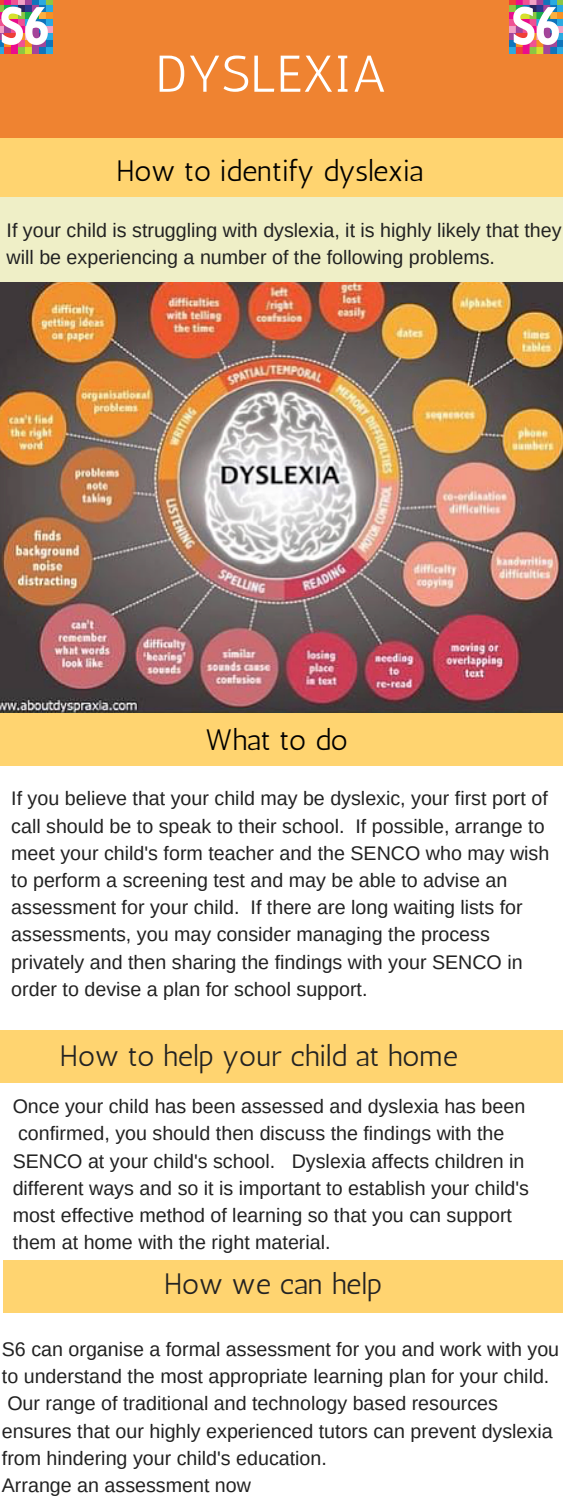
<style>
.page{position:relative;width:563px;height:1500px;background:#fff}
.page>*{position:absolute;margin:0;border:0;box-sizing:border-box;transform-origin:0 0}
.t1{font:51.56px "Antic";color:#fff}
.t2{font:29.5px "Antic";color:#222}
.t3{font:29.5px "Antic";color:#000}
.t4{font:19.62px/27.2px "Arimo";color:#222}
</style>
<div class="page">
<div style="left:0;top:0;width:562px;height:138px;background:#ef8331"></div>
<img style="left:0;top:282px;width:562px;height:430px">
<div style="left:0;top:712px;width:562px;height:53px;background:#ffd470"></div>
<div style="left:0;top:139px;width:562px;height:58px;background:#ffd470"></div>
<div style="left:0;top:1029px;width:562px;height:53px;background:#ffd470"></div>
<div style="left:3px;top:1259px;width:559px;height:53px;background:#ffd470"></div>
<div style="left:0;top:198px;width:562px;height:84px;background:#efefc7"></div>
<img style="left:0;top:0;width:52px;height:54px">
<img style="left:509px;top:0;width:53px;height:53px">
<div style="left:0;top:767px;width:562px;height:263px;background:#fff"></div>
<h1 class="t1" style="left:155px;top:43px;width:233px">DYSLEXIA</h1>
<h2 class="t3" style="left:116px;top:154px;width:308px">How to identify dyslexia</h2>
<p class="t4" style="left:7px;top:217px;width:556px">If your child is struggling with dyslexia, it is highly likely that they will be experiencing a number of the following problems.</p>
<h2 class="t3" style="left:205px;top:722px;width:144px">What to do</h2>
<p class="t4" style="left:11px;top:785px;width:539px">If you believe that your child may be dyslexic, your first port of call should be to speak to their school. If possible, arrange to meet your child's form teacher and the SENCO who may wish to perform a screening test and may be able to advise an assessment for your child. If there are long waiting lists for assessments, you may consider managing the process privately and then sharing the findings with your SENCO in order to devise a plan for school support.</p>
<h2 class="t2" style="left:60px;top:1038px;width:399px">How to help your child at home</h2>
<p class="t4" style="left:13px;top:1092px;width:517px">Once your child has been assessed and dyslexia has been confirmed, you should then discuss the findings with the SENCO at your child's school. Dyslexia affects children in different ways and so it is important to establish your child's most effective method of learning so that you can support them at home with the right material.</p>
<h2 class="t2" style="left:164px;top:1266px;width:219px">How we can help</h2>
<p class="t4" style="left:2px;top:1335px;width:558px">S6 can organise a formal assessment for you and work with you to understand the most appropriate learning plan for your child.<br>Our range of traditional and technology based resources ensures that our highly experienced tutors can prevent dyslexia from hindering your child's education.<br>Arrange an assessment now</p>
</div>
